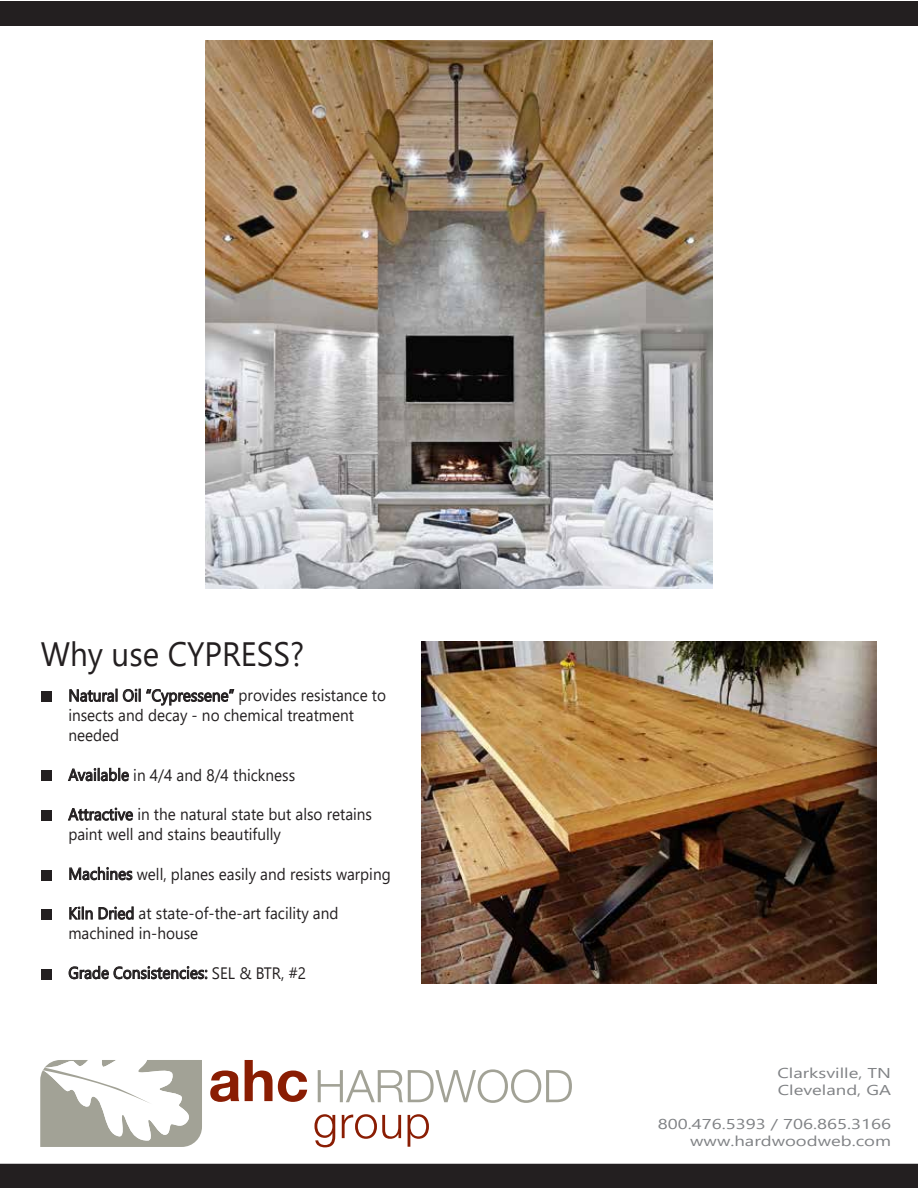
<style>
.page{position:relative;width:918px;height:1188px;background:#fff}
.page>*{position:absolute;margin:0;border:0;box-sizing:border-box;transform-origin:0 0}
.t1{font:33.75px "Segoe UI";color:#231f20;scale:.93 1}
.t2{font:16.5px/19.8px "Segoe UI";color:#231f20;scale:.93 1}
.t3{font:14.25px/17.1px "Segoe UI";color:#808285;scale:1.3 1}
</style>
<div class="page">
<div style="left:0;top:1px;width:918px;height:25px;background:#231f20"></div>
<div style="left:0;top:1164px;width:918px;height:24px;background:#231f20"></div>
<svg style="left:69px;top:688px;width:166px;height:18px"></svg>
<svg style="left:68px;top:767px;width:61px;height:15px"></svg>
<svg style="left:68px;top:807px;width:65px;height:14px"></svg>
<svg style="left:69px;top:866px;width:64px;height:15px"></svg>
<svg style="left:69px;top:906px;width:65px;height:14px"></svg>
<svg style="left:68px;top:965px;width:140px;height:15px"></svg>
<div style="left:41px;top:691px;width:10px;height:11px;background:#231f20"></div>
<div style="left:41px;top:770px;width:10px;height:11px;background:#231f20"></div>
<div style="left:41px;top:810px;width:10px;height:11px;background:#231f20"></div>
<div style="left:41px;top:870px;width:10px;height:10px;background:#231f20"></div>
<div style="left:41px;top:909px;width:10px;height:11px;background:#231f20"></div>
<div style="left:41px;top:969px;width:10px;height:10px;background:#231f20"></div>
<svg style="left:210px;top:1071px;width:29px;height:31px"></svg>
<svg style="left:245px;top:1060px;width:62px;height:42px"></svg>
<svg style="left:318px;top:1069px;width:254px;height:34px"></svg>
<svg style="left:314px;top:1114px;width:21px;height:33px"></svg>
<svg style="left:342px;top:1114px;width:59px;height:25px"></svg>
<svg style="left:408px;top:1114px;width:21px;height:33px"></svg>
<svg style="left:40px;top:1060px;width:162px;height:87px"></svg>
<img style="left:421px;top:641px;width:456px;height:342px">
<img style="left:206px;top:40px;width:506px;height:548px">
<h1 class="t1" style="left:41px;top:623px;width:285px">Why use CYPRESS?</h1>
<p class="t2" style="left:68px;top:684px;width:343px">Natural Oil “Cypressene” provides resistance to insects and decay - no chemical treatment needed</p>
<p class="t2" style="left:68px;top:763px;width:245px">Available in 4/4 and 8/4 thickness</p>
<p class="t2" style="left:68px;top:803px;width:328px">Attractive in the natural state but also retains paint well and stains beautifully</p>
<p class="t2" style="left:68px;top:862px;width:348px">Machines well, planes easily and resists warping</p>
<p class="t2" style="left:68px;top:902px;width:292px">Kiln Dried at state-of-the-art facility and machined in-house</p>
<p class="t2" style="left:68px;top:961px;width:257px">Grade Consistencies: SEL &amp; BTR, #2</p>
<p class="t3" style="left:777px;top:1063px;width:89px">Clarksville, TN<br>Cleveland, GA</p>
<p class="t3" style="left:658px;top:1114px;width:181px;text-align:right">800.476.5393 / 706.865.3166 www.hardwoodweb.com</p>
</div>
